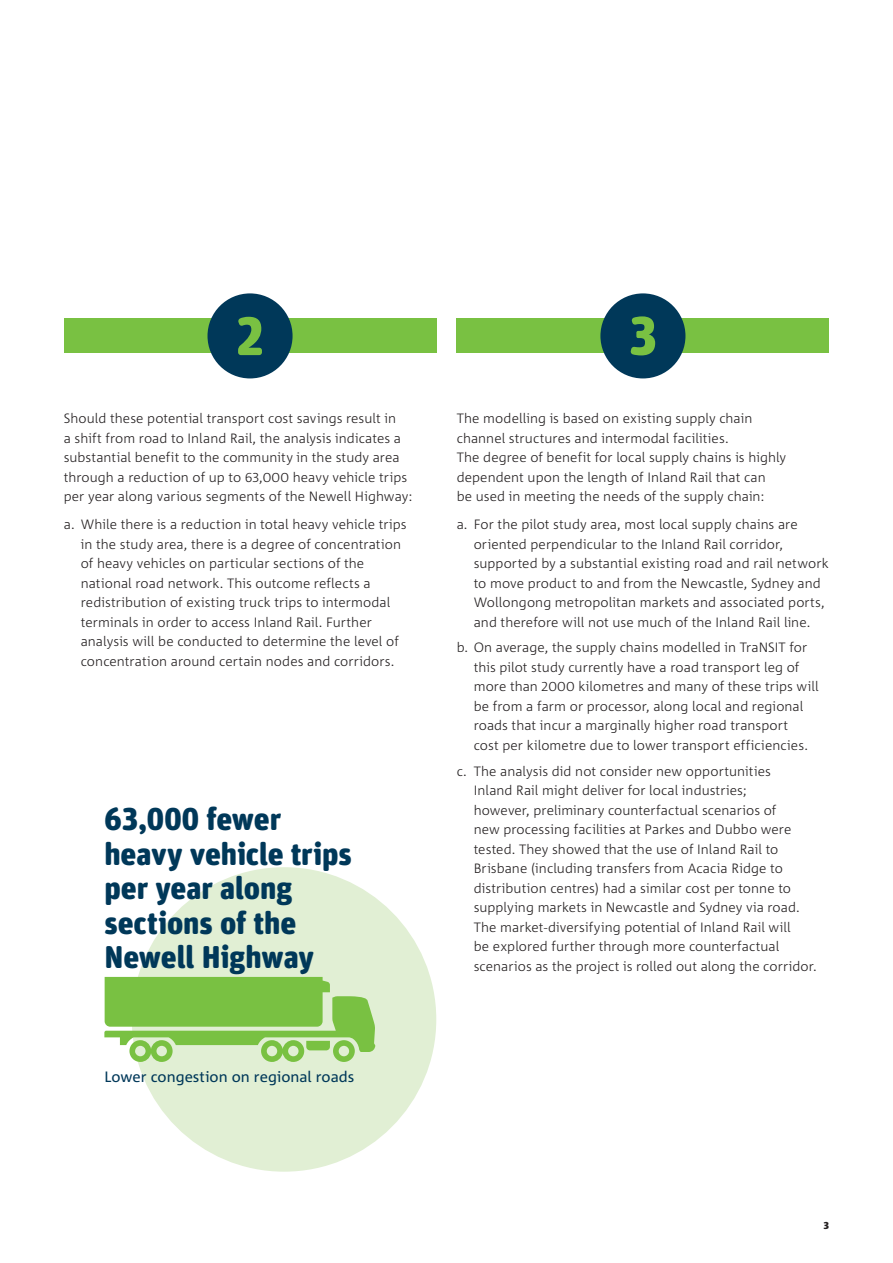
<style>
.page{position:relative;width:893px;height:1263px;background:#fff}
.page>*{position:absolute;margin:0;border:0;box-sizing:border-box;transform-origin:0 0}
.Body_Copy{font:900 31.5px/34.5px "Unit Rounded OT";letter-spacing:-.005em;color:#003859}
.Body_Copy-2{font:15px "Corpid C1";letter-spacing:.005em;color:#003859}
.Body_Copy-3{font:300 13.5px/19.5px "Corpid C1";letter-spacing:.005em;color:#231f20}
.t1{font:800 10.5px "Corpid C1";color:#231f20}
</style>
<div class="page">
<div style="left:132px;top:867px;width:304px;height:305px;background:#e1efd4;border-radius:50%"></div>
<svg style="left:104px;top:977px;width:271px;height:85px"></svg>
<div style="left:64px;top:319px;width:372px;height:34px;background:#79c142"></div>
<div style="left:207px;top:293px;width:86px;height:85px;background:#003859;border-radius:50%"></div>
<svg style="left:238px;top:317px;width:24px;height:38px"></svg>
<div style="left:457px;top:319px;width:372px;height:34px;background:#79c142"></div>
<div style="left:600px;top:293px;width:85px;height:85px;background:#003859;border-radius:50%"></div>
<svg style="left:630px;top:316px;width:25px;height:39px"></svg>
<p class="Body_Copy-3" style="left:64px;top:408px;width:350px">Should these potential transport cost savings result in<br>a shift from road to Inland Rail, the analysis indicates a substantial benefit to the community in the study area through a reduction of up to 63,000 heavy vehicle trips per year along various segments of the Newell Highway:</p>
<p class="Body_Copy-3" style="left:81px;top:514px;width:327px;text-indent:-17px">a. While there is a reduction in total heavy vehicle trips in the study area, there is a degree of concentration of heavy vehicles on particular sections of the national road network. This outcome reflects a redistribution of existing truck trips to intermodal terminals in order to access Inland Rail. Further analysis will be conducted to determine the level of concentration around certain nodes and corridors.</p>
<p class="Body_Copy" style="left:104px;top:802px;width:249px">63,000 fewer heavy vehicle trips per year along sections of the<br>Newell Highway</p>
<p class="Body_Copy-2" style="left:104px;top:1067px;width:251px">Lower congestion on regional roads</p>
<p class="Body_Copy-3" style="left:457px;top:408px;width:331px">The modelling is based on existing supply chain channel structures and intermodal facilities.<br>The degree of benefit for local supply chains is highly dependent upon the length of Inland Rail that can<br>be used in meeting the needs of the supply chain:</p>
<p class="Body_Copy-3" style="left:474px;top:514px;width:356px;text-indent:-17px">a. For the pilot study area, most local supply chains are oriented perpendicular to the Inland Rail corridor, supported by a substantial existing road and rail network to move product to and from the Newcastle, Sydney and Wollongong metropolitan markets and associated ports, and therefore will not use much of the Inland Rail line.</p>
<p class="Body_Copy-3" style="left:474px;top:637px;width:347px;text-indent:-17px">b. On average, the supply chains modelled in TraNSIT for this pilot study currently have a road transport leg of more than 2000 kilometres and many of these trips will be from a farm or processor, along local and regional roads that incur a marginally higher road transport<br>cost per kilometre due to lower transport efficiencies.</p>
<p class="Body_Copy-3" style="left:474px;top:761px;width:345px;text-indent:-17px">c. The analysis did not consider new opportunities<br>Inland Rail might deliver for local industries;<br>however, preliminary counterfactual scenarios of<br>new processing facilities at Parkes and Dubbo were tested. They showed that the use of Inland Rail to Brisbane (including transfers from Acacia Ridge to distribution centres) had a similar cost per tonne to supplying markets in Newcastle and Sydney via road.<br>The market-diversifying potential of Inland Rail will<br>be explored further through more counterfactual scenarios as the project is rolled out along the corridor.</p>
<p class="t1" style="left:824px;top:1218px;width:7px">3</p>
</div>
